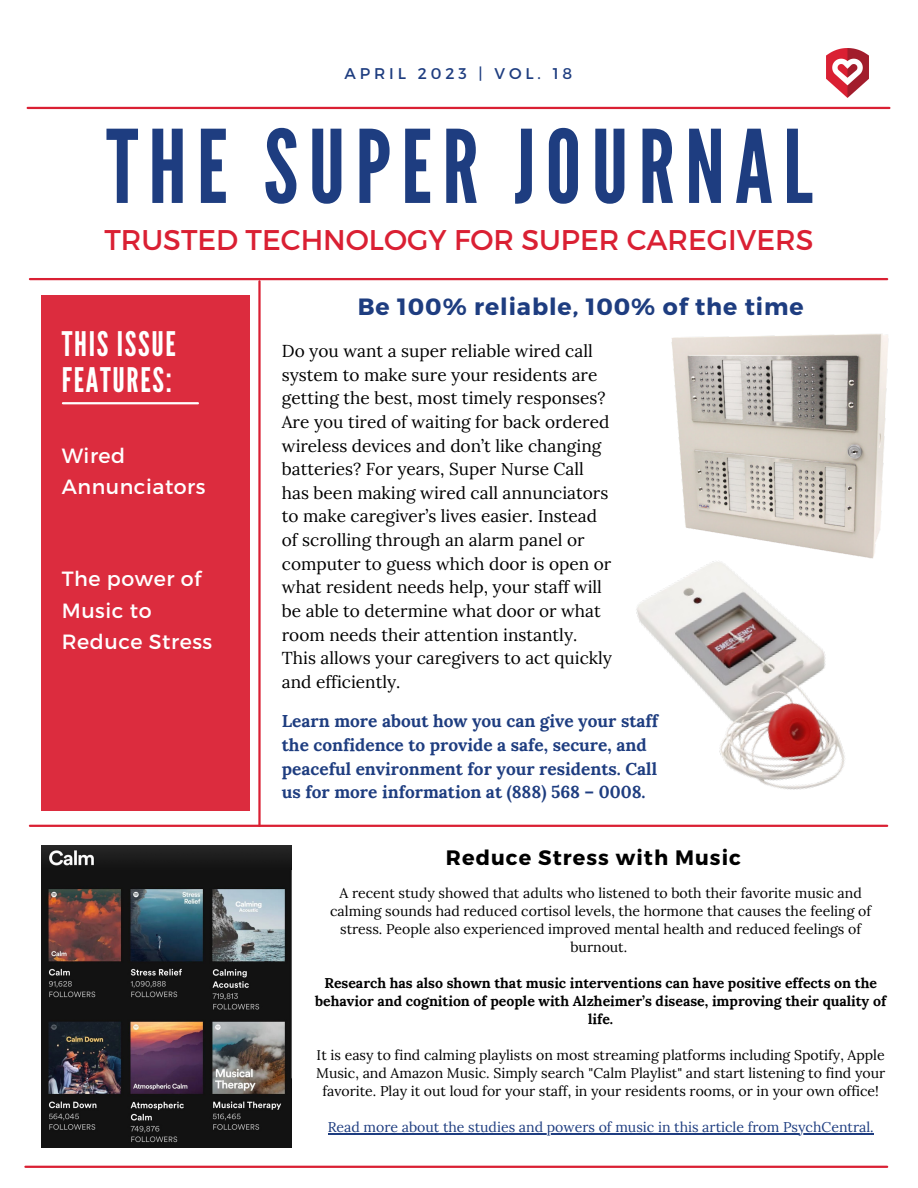
<style>
.page{position:relative;width:918px;height:1188px;background:#fff}
.page>*{position:absolute;margin:0;border:0;box-sizing:border-box;transform-origin:0 0}
.t1{font:101.1px "League Gothic";letter-spacing:.1em;color:#1e3d80}
.t2{font:33.75px/36px "League Gothic";letter-spacing:.05em;color:#fff}
.t3{font:28.5px "Montserrat";color:#da2033}
.t4{font:700 23.55px "Montserrat";letter-spacing:.04em;color:#1e3d80}
.t5{font:700 20.85px "Montserrat";letter-spacing:.05em;color:#000}
.t6{font:20.55px/31.5px "Montserrat";letter-spacing:.025em;color:#fff}
.t7{font:17.25px/23.7px "Lora";color:#000}
.t8{font:700 17.25px/23.7px "Lora";color:#1e3d80}
.t9{font:15.45px "Montserrat";letter-spacing:.25em;color:#1e3d80}
.t10{font:14.1px/18px "Lora";color:#000;text-align:center}
.t11{font:700 14.1px/18px "Lora";color:#000;text-align:center}
.t12{font:14.1px "Lora";color:#1e3d80}
</style>
<div class="page">
<div style="left:41px;top:296px;width:208px;height:515px;background:#dc2c3e"></div>
<img style="left:826px;top:49px;width:43px;height:48px">
<hr style="left:63px;top:402px;width:135px;height:2px;background:#fff">
<hr style="left:28px;top:107px;width:861px;height:2px;background:#da2033">
<hr style="left:30px;top:278px;width:857px;height:2px;background:#da2033">
<hr style="left:258px;top:281px;width:3px;height:545px;background:#da2033">
<hr style="left:30px;top:825px;width:857px;height:2px;background:#da2033">
<hr style="left:25px;top:1166px;width:862px;height:2px;background:#da2033">
<img style="left:671px;top:334px;width:218px;height:225px">
<img style="left:617px;top:531px;width:252px;height:296px">
<img style="left:41px;top:845px;width:251px;height:303px">
<hr style="left:328px;top:1133px;width:546px;height:2px;background:#1e3d80">
<p class="t9" style="left:344px;top:64px;width:229px">APRIL 2023 | VOL. 18</p>
<p class="t1" style="left:106px;top:108px;width:708px">THE SUPER JOURNAL</p>
<p class="t3" style="left:104px;top:221px;width:711px">TRUSTED TECHNOLOGY FOR SUPER CAREGIVERS</p>
<p class="t2" style="left:62px;top:327px;width:116px">THIS ISSUE<br>FEATURES:</p>
<p class="t6" style="left:62px;top:438px;width:145px">Wired<br>Annunciators</p>
<p class="t6" style="left:62px;top:562px;width:152px">The power of<br>Music to<br>Reduce Stress</p>
<p class="t4" style="left:358px;top:291px;width:447px">Be 100% reliable, 100% of the time</p>
<p class="t7" style="left:282px;top:339px;width:332px">Do you want a super reliable wired call system to make sure your residents are getting the best, most timely responses?<br>Are you tired of waiting for back ordered wireless devices and don’t like changing batteries? For years, Super Nurse Call has been making wired call annunciators to make caregiver’s lives easier. Instead of scrolling through an alarm panel or computer to guess which door is open or what resident needs help, your staff will be able to determine what door or what room needs their attention instantly.<br>This allows your caregivers to act quickly and efficiently.</p>
<p class="t8" style="left:282px;top:709px;width:378px">Learn more about how you can give your staff the confidence to provide a safe, secure, and peaceful environment for your residents. Call us for more information at (888) 568 – 0008.</p>
<p class="t5" style="left:446px;top:844px;width:297px">Reduce Stress with Music</p>
<p class="t10" style="left:330px;top:884px;width:543px">A recent study showed that adults who listened to both their favorite music and calming sounds had reduced cortisol levels, the hormone that causes the feeling of stress. People also experienced improved mental health and reduced feelings of burnout.</p>
<p class="t11" style="left:315px;top:974px;width:573px">Research has also shown that music interventions can have positive effects on the behavior and cognition of people with Alzheimer’s disease, improving their quality of life.</p>
<p class="t10" style="left:316px;top:1046px;width:571px">It is easy to find calming playlists on most streaming platforms including Spotify, Apple<br>Music, and Amazon Music. Simply search "Calm Playlist" and start listening to find your favorite. Play it out loud for your staff, in your residents rooms, or in your own office!</p>
<p class="t12" style="left:328px;top:1118px;width:547px">Read more about the studies and powers of music in this article from PsychCentral.</p>
</div>
